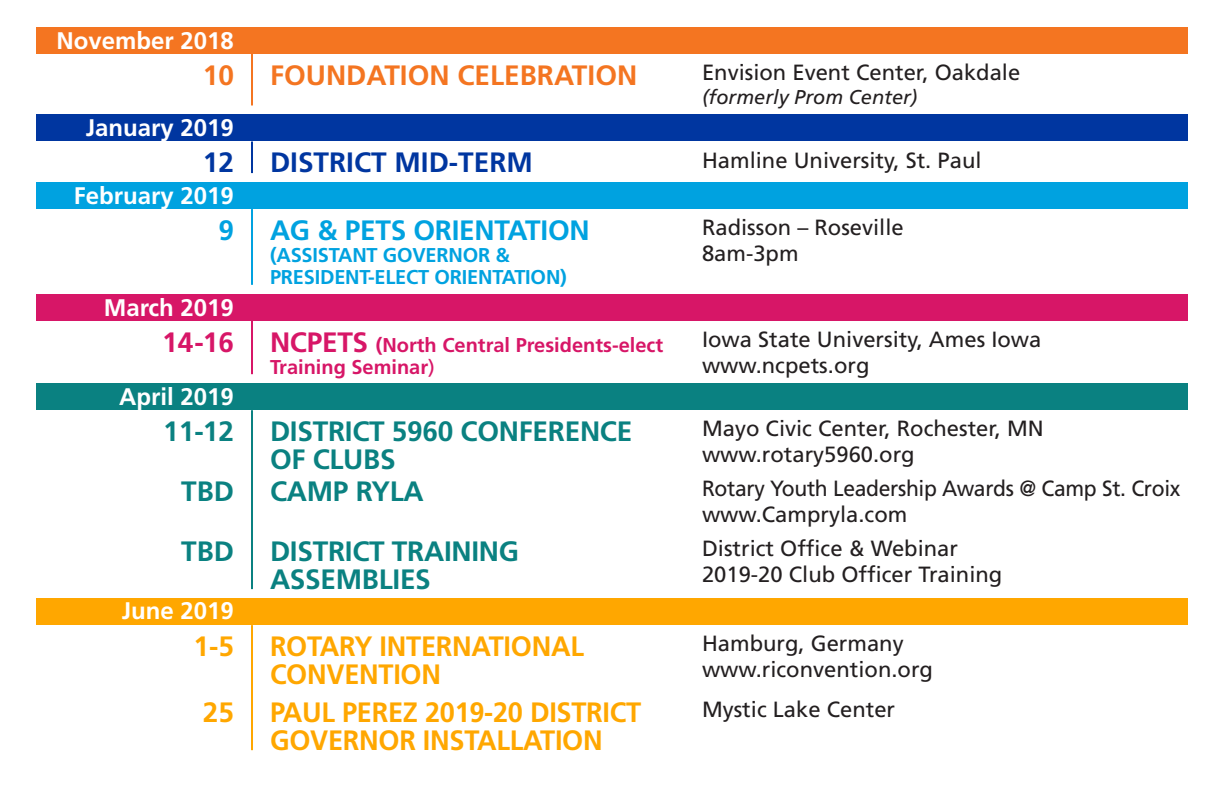
<style>
.page{position:relative;width:1224px;height:792px;background:#fff}
.page>*{position:absolute;margin:0;border:0;box-sizing:border-box;transform-origin:0 0}
.t1{font:700 28px/28px "Frutiger";letter-spacing:-.01em;color:#ffa700}
.t2{font:700 28px/60px "Frutiger";letter-spacing:-.01em;color:#0a8181}
.t3{font:700 28px "Frutiger";color:#f47521}
.t4{font:700 28px "Frutiger";letter-spacing:-.01em;color:#00a2e0}
.t5{font:700 28px "Frutiger";color:#0036a0}
.t6{font:700 28px "Frutiger";color:#d71667}
.t7{font:700 24px "Frutiger";color:#fff}
.t8{font:22px/26px "Frutiger";color:#231f20}
.t9{font:22px/26px "Frutiger";color:#231f20;scale:.96 1}
.t10{font:700 20px/22px "Frutiger";color:#d71667}
.t11{font:700 20px/22px "Frutiger";letter-spacing:-.01em;color:#00a2e0}
.t12{font:italic 20px "Frutiger";color:#231f20}
.s1{font-size:28px}
.s2{font-weight:400}
</style>
<div class="page">
<div style="left:36px;top:114px;width:1152px;height:27px;background:#0036a0"></div>
<div style="left:36px;top:182px;width:1152px;height:27px;background:#00a2e0"></div>
<div style="left:36px;top:294px;width:1152px;height:27px;background:#d71667"></div>
<div style="left:36px;top:383px;width:1152px;height:27px;background:#0a8181"></div>
<div style="left:36px;top:598px;width:1152px;height:27px;background:#ffa700"></div>
<hr style="left:251px;top:141px;width:2px;height:32px;background:#0036a0">
<hr style="left:251px;top:209px;width:2px;height:76px;background:#00a2e0">
<hr style="left:251px;top:321px;width:2px;height:53px;background:#d71667">
<hr style="left:251px;top:410px;width:2px;height:179px;background:#0a8181">
<hr style="left:251px;top:625px;width:2px;height:125px;background:#ffa700">
<div style="left:36px;top:27px;width:1152px;height:27px;background:#f47521"></div>
<hr style="left:251px;top:54px;width:2px;height:51px;background:#f47521">
<p class="t7" style="left:57px;top:26px;width:179px">November 2018</p>
<p class="t3" style="left:203px;top:59px;width:33px">10</p>
<p class="t3" style="left:270px;top:59px;width:369px">FOUNDATION CELEBRATION</p>
<p class="t7" style="left:86px;top:114px;width:150px">January 2019</p>
<p class="t8" style="left:702px;top:59px;width:320px">Envision Event Center, Oakdale</p>
<p class="t12" style="left:702px;top:86px;width:217px">(formerly Prom Center)</p>
<p class="t5" style="left:203px;top:146px;width:33px">12</p>
<p class="t7" style="left:74px;top:181px;width:162px">February 2019</p>
<p class="t4" style="left:218px;top:214px;width:17px">9</p>
<p class="t7" style="left:104px;top:293px;width:132px">March 2019</p>
<p class="t6" style="left:162px;top:325px;width:73px">14-16</p>
<p class="t7" style="left:119px;top:383px;width:116px">April 2019</p>
<p class="t2" style="left:181px;top:401px;width:54px;text-align:justify;text-indent:-18px">11-12<br>TBD TBD</p>
<p class="t7" style="left:122px;top:597px;width:114px">June 2019</p>
<p class="t1" style="left:194px;top:632px;width:42px">1-5</p>
<p class="t1" style="left:203px;top:698px;width:33px">25</p>
<p class="t5" style="left:270px;top:146px;width:264px">DISTRICT MID-TERM</p>
<p class="t8" style="left:702px;top:147px;width:281px">Hamline University, St. Paul</p>
<p class="t4" style="left:270px;top:214px;width:321px">AG &amp; PETS ORIENTATION</p>
<p class="t11" style="left:270px;top:244px;width:298px">(ASSISTANT GOVERNOR &amp;<br>PRESIDENT-ELECT ORIENTATION)</p>
<p class="t8" style="left:702px;top:214px;width:203px">Radisson – Roseville<br>8am-3pm</p>
<p class="t10" style="left:270px;top:334px;width:395px"><span class="s1">NCPETS</span> (North Central Presidents-elect<br>Training Seminar<span class="s2">)</span></p>
<p class="t8" style="left:702px;top:326px;width:341px">Iowa State University, Ames Iowa www.ncpets.org</p>
<p class="t2" style="left:270px;top:417px;width:364px;line-height:28px">DISTRICT 5960 CONFERENCE<br>OF CLUBS</p>
<p class="t8" style="left:702px;top:415px;width:343px">Mayo Civic Center, Rochester, MN www.rotary5960.org</p>
<p class="t2" style="left:270px;top:461px;width:155px">CAMP RYLA</p>
<p class="t9" style="left:702px;top:475px;width:500px">Rotary Youth Leadership Awards @ Camp St. Croix www.Campryla.com</p>
<p class="t2" style="left:270px;top:537px;width:251px;line-height:28px">DISTRICT TRAINING<br>ASSEMBLIES</p>
<p class="t8" style="left:702px;top:535px;width:302px">District Office &amp; Webinar<br>2019-20 Club Officer Training</p>
<p class="t1" style="left:270px;top:632px;width:315px">ROTARY INTERNATIONAL<br>CONVENTION</p>
<p class="t8" style="left:702px;top:630px;width:232px">Hamburg, Germany www.riconvention.org</p>
<p class="t1" style="left:270px;top:698px;width:373px">PAUL PEREZ 2019-20 DISTRICT<br>GOVERNOR INSTALLATION</p>
<p class="t8" style="left:702px;top:696px;width:195px">Mystic Lake Center</p>
</div>
